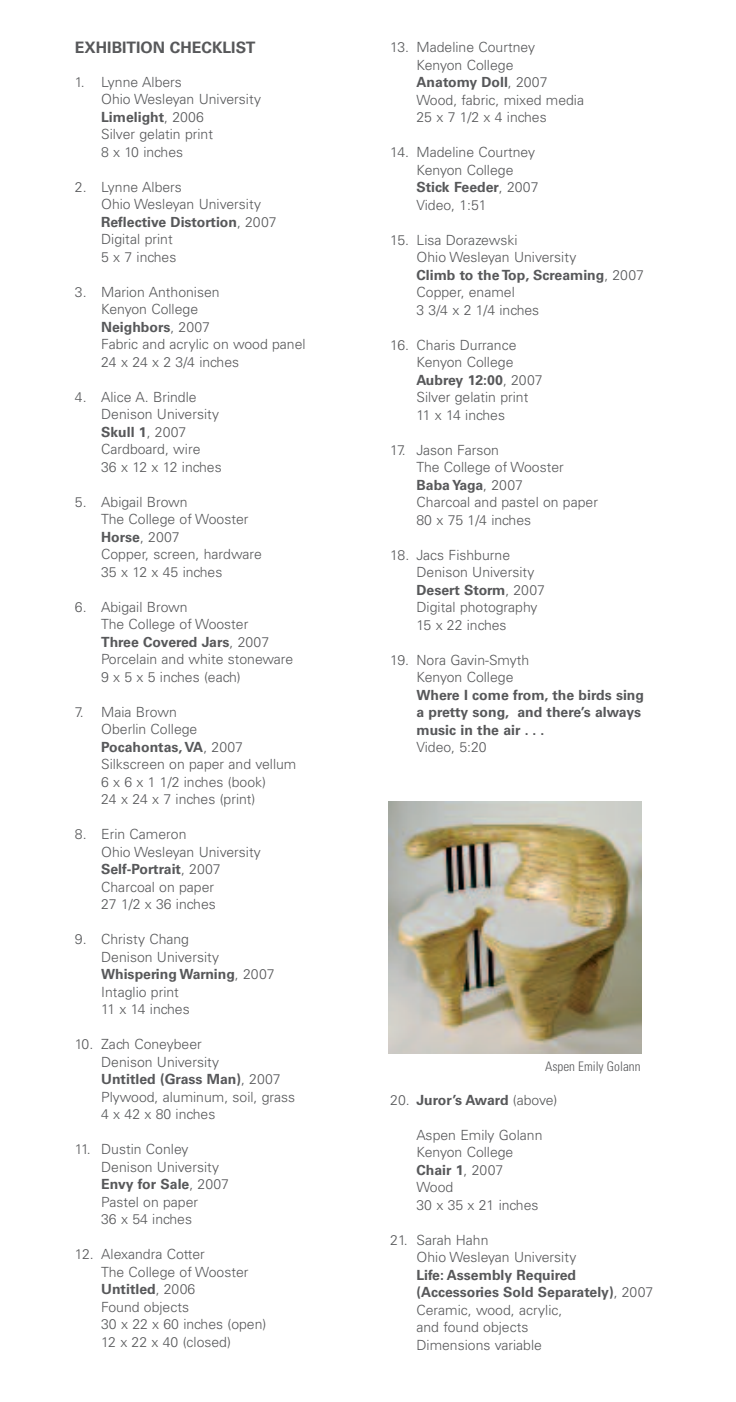
<style>
.page{position:relative;width:736px;height:1402px;background:#fff}
.page>*{position:absolute;margin:0;border:0;box-sizing:border-box;transform-origin:0 0}
.t1{font:700 15.75px "Univers";color:#57585a}
.t2{font:300 14px/17.5px "Univers";color:#57585a}
.t3{font:700 14px/17.5px "Univers";color:#57585a}
.t4{font:300 condensed 13.12px "Univers";color:#57585a}
.s1{font-weight:700}
.s2{font-weight:300}
</style>
<div class="page">
<img style="left:388px;top:802px;width:252px;height:252px">
<p class="t1" style="left:75px;top:42px;width:182px">EXHIBITION CHECKLIST</p>
<p class="t2" style="left:101px;top:74px;width:161px;text-indent:-26px">1. Lynne Albers<br>Ohio Wesleyan University<br><span class="s1">Limelight</span>, 2006<br>Silver gelatin print<br>8 x 10 inches</p>
<p class="t2" style="left:101px;top:179px;width:177px;text-indent:-26px">2. Lynne Albers<br>Ohio Wesleyan University<br><span class="s1">Reflective Distortion</span>, 2007<br>Digital print<br>5 x 7 inches</p>
<p class="t2" style="left:101px;top:284px;width:206px;text-indent:-26px">3. Marion Anthonisen<br>Kenyon College<br><span class="s1">Neighbors</span>, 2007<br>Fabric and acrylic on wood panel<br>24 x 24 x 2 3/4 inches</p>
<p class="t2" style="left:101px;top:389px;width:122px;text-indent:-26px">4. Alice A. Brindle<br>Denison University<br><span class="s1">Skull 1</span>, 2007<br>Cardboard, wire<br>36 x 12 x 12 inches</p>
<p class="t2" style="left:101px;top:494px;width:162px;text-indent:-26px">5. Abigail Brown<br>The College of Wooster<br><span class="s1">Horse</span>, 2007<br>Copper, screen, hardware<br>35 x 12 x 45 inches</p>
<p class="t2" style="left:101px;top:599px;width:194px;text-indent:-26px">6. Abigail Brown<br>The College of Wooster<br><span class="s1">Three Covered Jars</span>, 2007<br>Porcelain and white stoneware<br>9 x 5 x 5 inches (each)</p>
<p class="t2" style="left:101px;top:704px;width:197px;text-indent:-26px">7. Maia Brown<br>Oberlin College<br><span class="s1">Pocahontas, VA</span>, 2007<br>Silkscreen on paper and vellum<br>6 x 6 x 1 1/2 inches (book)<br>24 x 24 x 7 inches (print)</p>
<p class="t2" style="left:101px;top:827px;width:161px;text-indent:-26px">8. Erin Cameron<br>Ohio Wesleyan University<br><span class="s1">Self-Portrait</span>, 2007<br>Charcoal on paper<br>27 1/2 x 36 inches</p>
<p class="t2" style="left:101px;top:932px;width:175px;text-indent:-26px">9. Christy Chang<br>Denison University<br><span class="s1">Whispering Warning</span>, 2007<br>Intaglio print<br>11 x 14 inches</p>
<p class="t2" style="left:101px;top:1037px;width:195px;text-indent:-26px">10. Zach Coneybeer<br>Denison University<br><span class="s1">Untitled (Grass Man)</span>, 2007<br>Plywood, aluminum, soil, grass<br>4 x 42 x 80 inches</p>
<p class="t2" style="left:101px;top:1142px;width:129px;text-indent:-26px">11. Dustin Conley<br>Denison University<br><span class="s1">Envy for Sale</span>, 2007<br>Pastel on paper<br>36 x 54 inches</p>
<p class="t2" style="left:101px;top:1247px;width:167px;text-indent:-26px">12. Alexandra Cotter<br>The College of Wooster<br><span class="s1">Untitled</span>, 2006<br>Found objects<br>30 x 22 x 60 inches (open)<br>12 x 22 x 40 (closed)</p>
<p class="t2" style="left:416px;top:40px;width:169px;text-indent:-26px">13. Madeline Courtney<br>Kenyon College<br><span class="s1">Anatomy Doll</span>, 2007<br>Wood, fabric, mixed media<br>25 x 7 1/2 x 4 inches</p>
<p class="t2" style="left:416px;top:145px;width:123px;text-indent:-26px">14. Madeline Courtney<br>Kenyon College<br><span class="s1">Stick Feeder</span>, 2007<br>Video, 1:51</p>
<p class="t2" style="left:416px;top:232px;width:229px;text-indent:-26px">15. Lisa Dorazewski<br>Ohio Wesleyan University<br><span class="s1">Climb to the Top, Screaming</span>, 2007<br>Copper, enamel<br>3 3/4 x 2 1/4 inches</p>
<p class="t2" style="left:416px;top:337px;width:127px;text-indent:-26px">16. Charis Durrance<br>Kenyon College<br><span class="s1">Aubrey 12:00</span>, 2007<br>Silver gelatin print<br>11 x 14 inches</p>
<p class="t2" style="left:416px;top:442px;width:183px;text-indent:-26px">17. Jason Farson<br>The College of Wooster<br><span class="s1">Baba Yaga</span>, 2007<br>Charcoal and pastel on paper<br>80 x 75 1/4 inches</p>
<p class="t2" style="left:416px;top:547px;width:130px;text-indent:-26px">18. Jacs Fishburne<br>Denison University<br><span class="s1">Desert Storm</span>, 2007<br>Digital photography<br>15 x 22 inches</p>
<p class="t2" style="left:416px;top:652px;width:114px;text-indent:-26px">19. Nora Gavin-Smyth<br>Kenyon College</p>
<p class="t3" style="left:416px;top:687px;width:229px">Where I come from, the birds sing a pretty song, and there’s always music in the air . . .</p>
<p class="t2" style="left:416px;top:740px;width:72px">Video, 5:20</p>
<p class="t4" style="left:545px;top:1061px;width:97px">Aspen Emily Golann</p>
<p class="t3" style="left:390px;top:1092px;width:169px"><span class="s2">20.</span> Juror’s Award <span class="s2">(above)</span></p>
<p class="t2" style="left:416px;top:1127px;width:127px">Aspen Emily Golann<br>Kenyon College<br><span class="s1">Chair 1</span>, 2007<br>Wood<br>30 x 35 x 21 inches</p>
<p class="t2" style="left:416px;top:1232px;width:161px;text-indent:-26px">21. Sarah Hahn<br>Ohio Wesleyan University</p>
<p class="t2" style="left:416px;top:1267px;width:238px"><span class="s1">Life: Assembly Required (Accessories Sold Separately)</span>, 2007<br>Ceramic, wood, acrylic,<br>and found objects<br>Dimensions variable</p>
</div>
